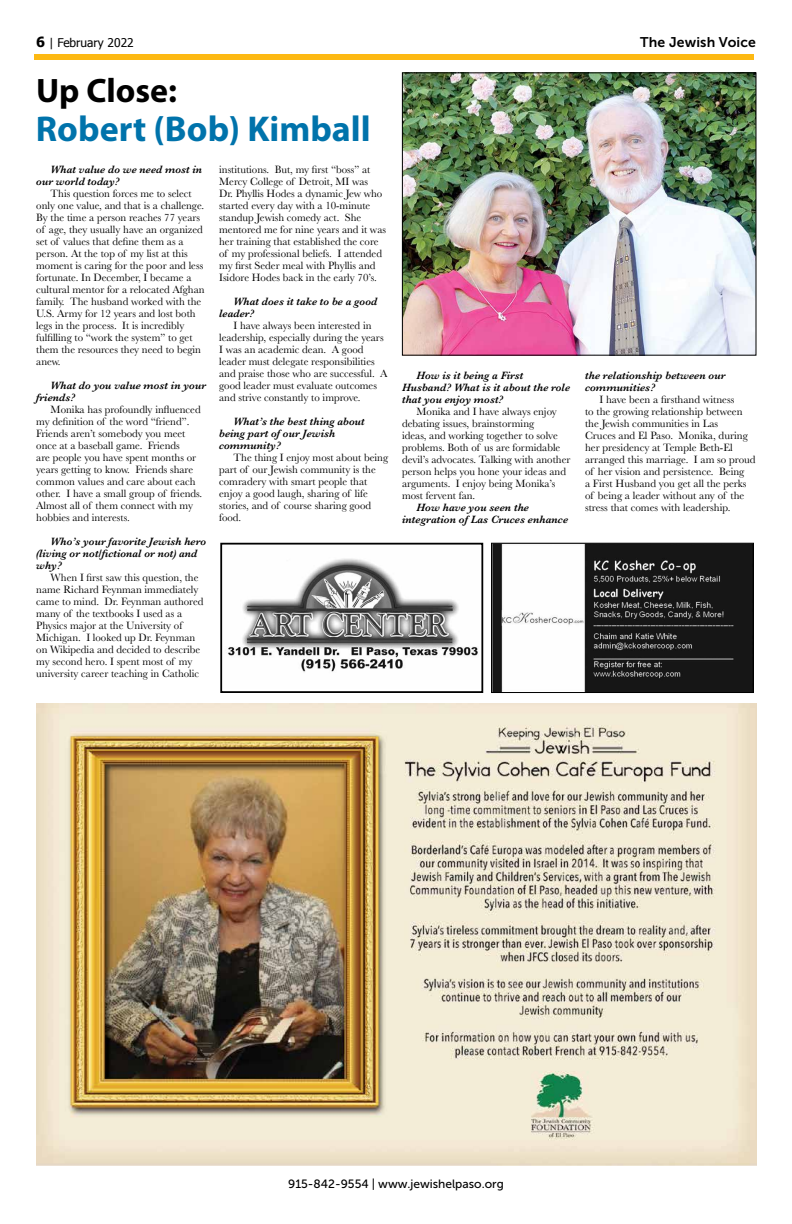
<style>
.page{position:relative;width:792px;height:1224px;background:#fff}
.page>*{position:absolute;margin:0;border:0;box-sizing:border-box;transform-origin:0 0}
.t1{font:700 36px "Myriad Pro";color:#0073ab}
.t2{font:700 34px "Myriad Pro";color:#000}
.t3{font:14px "Museo Sans 700";letter-spacing:.01em;color:#000}
.t4{font:12px "Museo Sans 500";color:#000}
.t5{font:12px "Tahoma";color:#000}
.t6{font:11px/12px "Baskerville";color:#000}
.t7{font:italic 600 11px/12px "Baskerville";color:#000}
.s1{font-weight:700;font-size:14px}
</style>
<div class="page">
<div style="left:34px;top:54px;width:720px;height:5px;background:#fdb913"></div>
<img style="left:404px;top:74px;width:350px;height:280px">
<div style="left:402px;top:72px;width:354px;height:284px;border:1px solid #000"></div>
<img style="left:36px;top:704px;width:721px;height:461px">
<img style="left:493px;top:545px;width:259px;height:146px">
<div style="left:491px;top:543px;width:263px;height:150px;border:1px solid #000"></div>
<img style="left:227px;top:558px;width:251px;height:114px">
<div style="left:220px;top:543px;width:263px;height:150px;border:2px solid #000"></div>
<p class="t5" style="left:36px;top:34px;width:99px"><span class="s1">6</span> | February 2022</p>
<p class="t3" style="left:640px;top:34px;width:117px">The Jewish Voice</p>
<h2 class="t2" style="left:36px;top:69px;width:143px">Up Close:</h2>
<h1 class="t1" style="left:36px;top:106px;width:336px">Robert (Bob) Kimball</h1>
<p class="t7" style="left:36px;top:164px;width:168px;text-indent:14px">What value do we need most in our world today?</p>
<p class="t6" style="left:36px;top:188px;width:170px;text-indent:14px">This question forces me to select only one value, and that is a challenge.<br>By the time a person reaches 77 years of age, they usually have an organized set of values that define them as a person. At the top of my list at this moment is caring for the poor and less fortunate. In December, I became a cultural mentor for a relocated Afghan family. The husband worked with the U.S. Army for 12 years and lost both legs in the process. It is incredibly fulfilling to “work the system” to get them the resources they need to begin anew.</p>
<p class="t7" style="left:36px;top:380px;width:171px;text-indent:14px">What do you value most in your friends?</p>
<p class="t6" style="left:36px;top:404px;width:168px;text-indent:14px">Monika has profoundly influenced my definition of the word “friend”.<br>Friends aren’t somebody you meet once at a baseball game. Friends<br>are people you have spent months or years getting to know. Friends share common values and care about each other. I have a small group of friends.<br>Almost all of them connect with my hobbies and interests.</p>
<p class="t7" style="left:36px;top:536px;width:172px;text-indent:14px">Who’s your favorite Jewish hero (living or not/fictional or not) and why?</p>
<p class="t6" style="left:36px;top:572px;width:169px;text-indent:14px">When I first saw this question, the name Richard Feynman immediately came to mind. Dr. Feynman authored many of the textbooks I used as a Physics major at the University of Michigan. I looked up Dr. Feynman on Wikipedia and decided to describe my second hero. I spent most of my university career teaching in Catholic</p>
<p class="t6" style="left:219px;top:164px;width:168px">institutions. But, my first “boss” at Mercy College of Detroit, MI was<br>Dr. Phyllis Hodes a dynamic Jew who started every day with a 10-minute standup Jewish comedy act. She mentored me for nine years and it was her training that established the core of my professional beliefs. I attended my first Seder meal with Phyllis and Isidore Hodes back in the early 70’s.</p>
<p class="t7" style="left:219px;top:296px;width:160px;text-indent:14px">What does it take to be a good leader?</p>
<p class="t6" style="left:219px;top:320px;width:170px;text-indent:14px">I have always been interested in leadership, especially during the years I was an academic dean. A good leader must delegate responsibilities and praise those who are successful. A good leader must evaluate outcomes and strive constantly to improve.</p>
<p class="t7" style="left:219px;top:416px;width:147px;text-indent:14px">What’s the best thing about being part of our Jewish community?</p>
<p class="t6" style="left:219px;top:452px;width:171px;text-indent:14px">The thing I enjoy most about being part of our Jewish community is the comradery with smart people that enjoy a good laugh, sharing of life stories, and of course sharing good food.</p>
<p class="t7" style="left:402px;top:370px;width:170px;text-indent:14px">How is it being a First<br>Husband? What is it about the role that you enjoy most?</p>
<p class="t6" style="left:402px;top:406px;width:170px;text-indent:14px">Monika and I have always enjoy debating issues, brainstorming<br>ideas, and working together to solve problems. Both of us are formidable devil’s advocates. Talking with another person helps you hone your ideas and arguments. I enjoy being Monika’s most fervent fan.</p>
<p class="t7" style="left:402px;top:502px;width:168px;text-indent:14px">How have you seen the integration of Las Cruces enhance</p>
<p class="t7" style="left:585px;top:370px;width:142px">the relationship between our communities?</p>
<p class="t6" style="left:585px;top:394px;width:172px;text-indent:14px">I have been a firsthand witness<br>to the growing relationship between the Jewish communities in Las<br>Cruces and El Paso. Monika, during her presidency at Temple Beth-El arranged this marriage. I am so proud of her vision and persistence. Being<br>a First Husband you get all the perks of being a leader without any of the stress that comes with leadership.</p>
<p class="t4" style="left:288px;top:1177px;width:217px">915-842-9554 | www.jewishelpaso.org</p>
</div>
